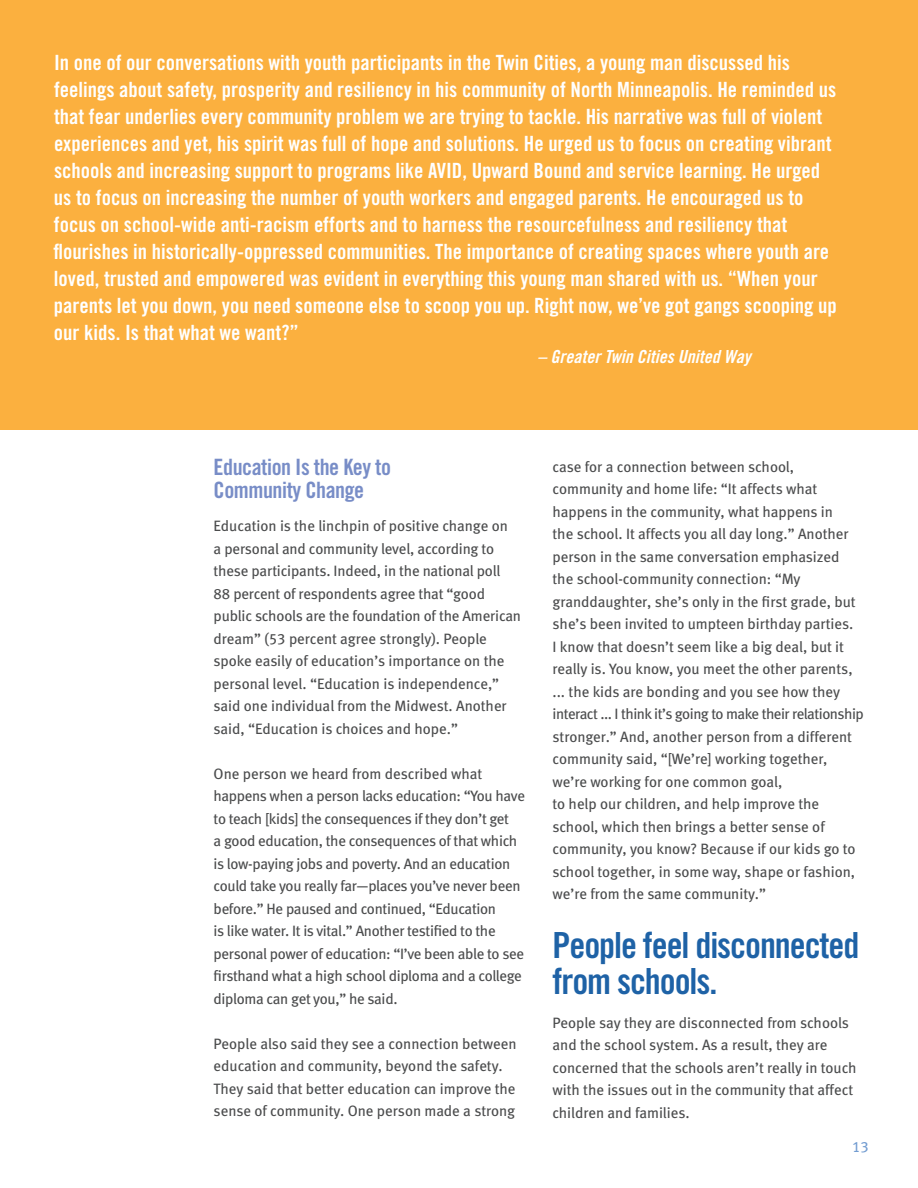
<style>
.page{position:relative;width:918px;height:1188px;background:#fff}
.page>*{position:absolute;margin:0;border:0;box-sizing:border-box;transform-origin:0 0}
.t1{font:36px/36px "Trade Gothic Bold Cond Twenty";letter-spacing:-.03em;color:#1e62a6}
.t2{font:22.5px/22.5px "Trade Gothic Bold Cond Twenty";letter-spacing:-.02em;color:#788dc7}
.t3{font:21px/27px "Trade Gothic Bold Cond Twenty";color:#fff}
.t4{font:18px "Trade Gothic Bold Cond Twenty Obl";color:#fff}
.t5{font:15px/22.5px "Meta Book LF";letter-spacing:-.005em;color:#4b4c4d}
.t6{font:15px "Meta Book LF";color:#729cd1}
</style>
<div class="page">
<div style="left:0;top:0;width:918px;height:430px;background:#fbb03f"></div>
<p class="t3" style="left:54px;top:49px;width:784px">In one of our conversations with youth participants in the Twin Cities, a young man discussed his feelings about safety, prosperity and resiliency in his community of North Minneapolis. He reminded us that fear underlies every community problem we are trying to tackle. His narrative was full of violent experiences and yet, his spirit was full of hope and solutions. He urged us to focus on creating vibrant schools and increasing support to programs like AVID, Upward Bound and service learning. He urged us to focus on increasing the number of youth workers and engaged parents. He encouraged us to focus on school-wide anti-racism efforts and to harness the resourcefulness and resiliency that flourishes in historically-oppressed communities. The importance of creating spaces where youth are loved, trusted and empowered was evident in everything this young man shared with us. “When your parents let you down, you need someone else to scoop you up. Right now, we’ve got gangs scooping up our kids. Is that what we want?”</p>
<p class="t4" style="left:538px;top:345px;width:215px">– Greater Twin Cities United Way</p>
<h2 class="t2" style="left:214px;top:456px;width:179px">Education Is the Key to<br>Community Change</h2>
<p class="t5" style="left:214px;top:515px;width:309px">Education is the linchpin of positive change on<br>a personal and community level, according to these participants. Indeed, in the national poll<br>88 percent of respondents agree that “good public schools are the foundation of the American dream” (53 percent agree strongly). People spoke easily of education’s importance on the personal level. “Education is independence,” said one individual from the Midwest. Another said, “Education is choices and hope.”</p>
<p class="t5" style="left:214px;top:762px;width:313px">One person we heard from described what happens when a person lacks education: “You have to teach [kids] the consequences if they don’t get<br>a good education, the consequences of that which is low-paying jobs and poverty. And an education could take you really far—places you’ve never been before.” He paused and continued, “Education<br>is like water. It is vital.” Another testified to the personal power of education: “I’ve been able to see firsthand what a high school diploma and a college diploma can get you,” he said.</p>
<p class="t5" style="left:214px;top:1032px;width:305px">People also said they see a connection between education and community, beyond the safety.<br>They said that better education can improve the sense of community. One person made a strong</p>
<p class="t5" style="left:553px;top:455px;width:313px">case for a connection between school, community and home life: “It affects what happens in the community, what happens in<br>the school. It affects you all day long.” Another person in the same conversation emphasized the school-community connection: “My granddaughter, she’s only in the first grade, but she’s been invited to umpteen birthday parties.<br>I know that doesn’t seem like a big deal, but it really is. You know, you meet the other parents, ... the kids are bonding and you see how they interact ... I think it’s going to make their relationship stronger.” And, another person from a different community said, “[We’re] working together, we’re working for one common goal,<br>to help our children, and help improve the school, which then brings a better sense of community, you know? Because if our kids go to school together, in some way, shape or fashion, we’re from the same community.”</p>
<h1 class="t1" style="left:553px;top:927px;width:308px">People feel disconnected from schools.</h1>
<p class="t5" style="left:553px;top:1011px;width:306px">People say they are disconnected from schools and the school system. As a result, they are concerned that the schools aren’t really in touch with the issues out in the community that affect children and families.</p>
<p class="t6" style="left:852px;top:1138px;width:18px">13</p>
</div>
